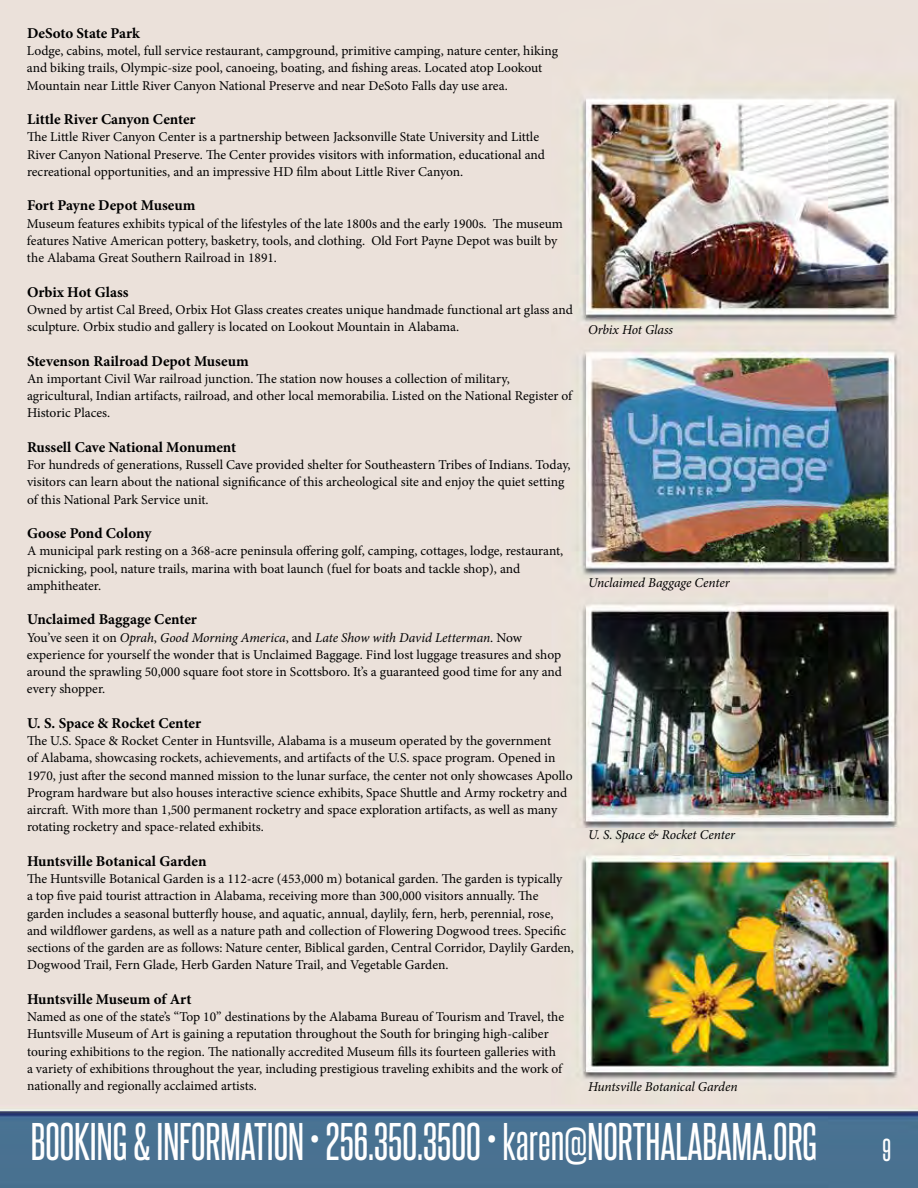
<style>
.page{position:relative;width:918px;height:1188px;background:#fff}
.page>*{position:absolute;margin:0;border:0;box-sizing:border-box;transform-origin:0 0}
.t1{font:45px "Steelfish Rg";color:#fff}
.t2{font:27px "Steelfish Rg";color:#fff}
.t3{font:700 15px "Minion Pro";color:#000}
.t4{font:13.5px/17.2px "Minion Pro";color:#000}
.t5{font:italic 13.5px "Minion Pro";letter-spacing:-.005em;color:#000}
.s1{font-style:italic}
</style>
<div class="page">
<img style="left:0;top:0;width:918px;height:1188px">
<p class="t3" style="left:27px;top:23px;width:114px">DeSoto State Park</p>
<p class="t4" style="left:27px;top:42px;width:533px">Lodge, cabins, motel, full service restaurant, campground, primitive camping, nature center, hiking and biking trails, Olympic-size pool, canoeing, boating, and fishing areas. Located atop Lookout<br>Mountain near Little River Canyon National Preserve and near DeSoto Falls day use area.</p>
<p class="t3" style="left:27px;top:109px;width:170px">Little River Canyon Center</p>
<p class="t4" style="left:27px;top:129px;width:519px">The Little River Canyon Center is a partnership between Jacksonville State University and Little<br>River Canyon National Preserve. The Center provides visitors with information, educational and recreational opportunities, and an impressive HD film about Little River Canyon.</p>
<p class="t3" style="left:27px;top:195px;width:170px">Fort Payne Depot Museum</p>
<p class="t4" style="left:27px;top:215px;width:537px">Museum features exhibits typical of the lifestyles of the late 1800s and the early 1900s. The museum features Native American pottery, basketry, tools, and clothing. Old Fort Payne Depot was built by the Alabama Great Southern Railroad in 1891.</p>
<p class="t3" style="left:27px;top:281px;width:103px">Orbix Hot Glass</p>
<p class="t4" style="left:27px;top:301px;width:547px">Owned by artist Cal Breed, Orbix Hot Glass creates creates unique handmade functional art glass and sculpture. Orbix studio and gallery is located on Lookout Mountain in Alabama.</p>
<p class="t3" style="left:27px;top:350px;width:223px">Stevenson Railroad Depot Museum</p>
<p class="t4" style="left:27px;top:370px;width:547px">An important Civil War railroad junction. The station now houses a collection of military, agricultural, Indian artifacts, railroad, and other local memorabilia. Listed on the National Register of<br>Historic Places.</p>
<p class="t3" style="left:27px;top:437px;width:211px">Russell Cave National Monument</p>
<p class="t4" style="left:27px;top:456px;width:545px">For hundreds of generations, Russell Cave provided shelter for Southeastern Tribes of Indians. Today, visitors can learn about the national significance of this archeological site and enjoy the quiet setting of this National Park Service unit.</p>
<p class="t3" style="left:27px;top:523px;width:126px">Goose Pond Colony</p>
<p class="t4" style="left:27px;top:543px;width:538px">A municipal park resting on a 368-acre peninsula offering golf, camping, cottages, lodge, restaurant, picnicking, pool, nature trails, marina with boat launch (fuel for boats and tackle shop), and amphitheater.</p>
<p class="t3" style="left:27px;top:609px;width:172px">Unclaimed Baggage Center</p>
<p class="t4" style="left:27px;top:629px;width:536px">You’ve seen it on <span class="s1">Oprah</span>, <span class="s1">Good Morning America</span>, and <span class="s1">Late Show with David Letterman</span>. Now experience for yourself the wonder that is Unclaimed Baggage. Find lost luggage treasures and shop around the sprawling 50,000 square foot store in Scottsboro. It’s a guaranteed good time for any and every shopper.</p>
<p class="t3" style="left:27px;top:713px;width:176px">U. S. Space &amp; Rocket Center</p>
<p class="t4" style="left:27px;top:732px;width:547px">The U.S. Space &amp; Rocket Center in Huntsville, Alabama is a museum operated by the government<br>of Alabama, showcasing rockets, achievements, and artifacts of the U.S. space program. Opened in 1970, just after the second manned mission to the lunar surface, the center not only showcases Apollo Program hardware but also houses interactive science exhibits, Space Shuttle and Army rocketry and aircraft. With more than 1,500 permanent rocketry and space exploration artifacts, as well as many rotating rocketry and space-related exhibits.</p>
<p class="t3" style="left:27px;top:851px;width:181px">Huntsville Botanical Garden</p>
<p class="t4" style="left:27px;top:870px;width:549px">The Huntsville Botanical Garden is a 112-acre (453,000 m) botanical garden. The garden is typically<br>a top five paid tourist attraction in Alabama, receiving more than 300,000 visitors annually. The garden includes a seasonal butterfly house, and aquatic, annual, daylily, fern, herb, perennial, rose, and wildflower gardens, as well as a nature path and collection of Flowering Dogwood trees. Specific sections of the garden are as follows: Nature center, Biblical garden, Central Corridor, Daylily Garden, Dogwood Trail, Fern Glade, Herb Garden Nature Trail, and Vegetable Garden.</p>
<p class="t3" style="left:27px;top:989px;width:166px">Huntsville Museum of Art</p>
<p class="t4" style="left:27px;top:1008px;width:539px">Named as one of the state’s “Top 10” destinations by the Alabama Bureau of Tourism and Travel, the Huntsville Museum of Art is gaining a reputation throughout the South for bringing high-caliber touring exhibitions to the region. The nationally accredited Museum fills its fourteen galleries with a variety of exhibitions throughout the year, including prestigious traveling exhibits and the work of nationally and regionally acclaimed artists.</p>
<p class="t5" style="left:588px;top:320px;width:87px">Orbix Hot Glass</p>
<p class="t5" style="left:588px;top:573px;width:143px">Unclaimed Baggage Center</p>
<p class="t5" style="left:588px;top:826px;width:149px">U. S. Space &amp; Rocket Center</p>
<p class="t5" style="left:588px;top:1077px;width:151px">Huntsville Botanical Garden</p>
<h1 class="t1" style="left:31px;top:1114px;width:788px">BOOKING &amp; INFORMATION • 256.350.3500 • karen@NORTHALABAMA.ORG</h1>
<h2 class="t2" style="left:882px;top:1134px;width:10px">9</h2>
</div>
